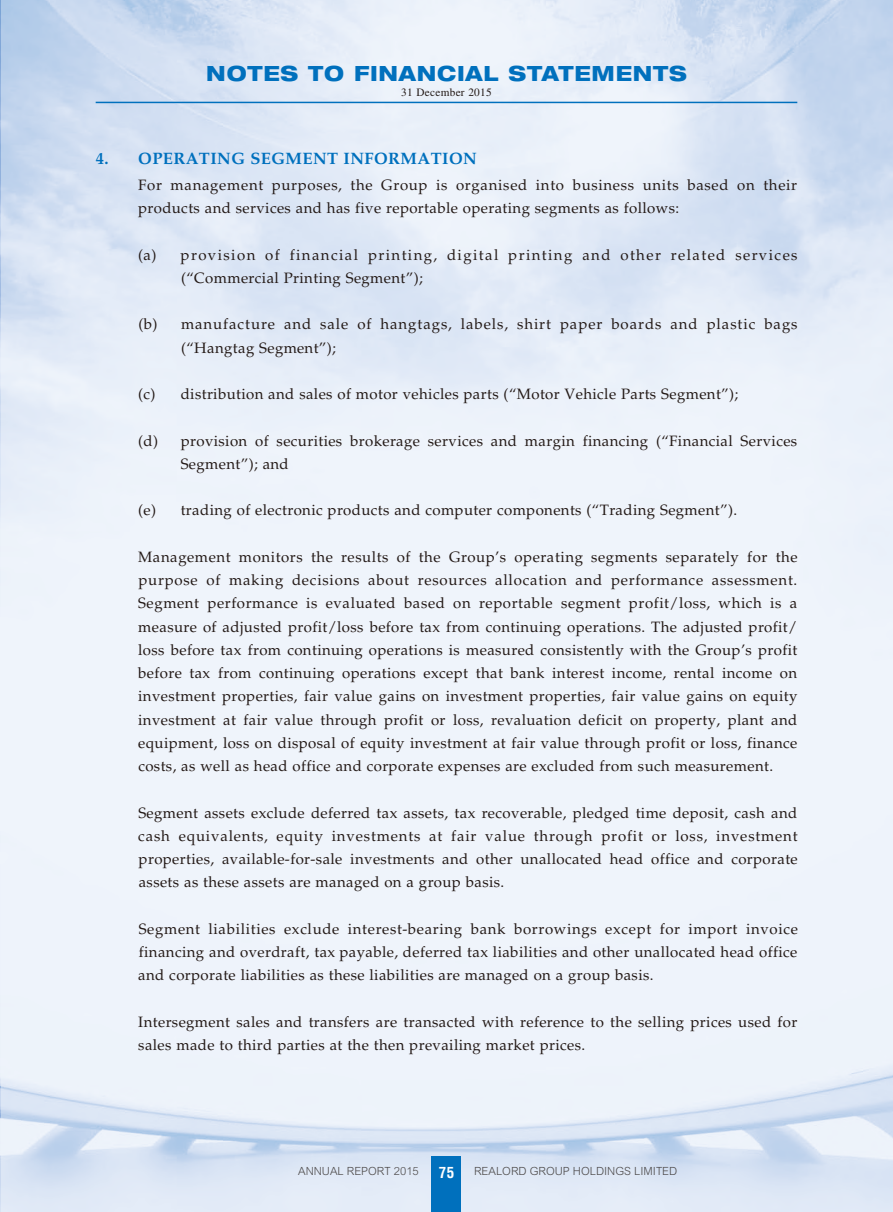
<style>
.page{position:relative;width:893px;height:1212px;background:#fff}
.page>*{position:absolute;margin:0;border:0;box-sizing:border-box;transform-origin:0 0}
.t1{font:800 expanded 21px "Helvetica Neue LT Std";letter-spacing:.04em;color:#0070bd;scale:.95 1}
.t2{font:700 16.5px "Palatino LT Std";letter-spacing:.025em;color:#0070bd}
.t3{font:15px/23.2px "Palatino LT Std";letter-spacing:.025em;color:#231916;text-align:justify}
.t4{font:15px/23.2px "Palatino LT Std";letter-spacing:.045em;color:#231916}
.t5{font:15px/23.2px "Palatino LT Std";letter-spacing:.095em;color:#231916}
.t6{font:15px/23.2px "Palatino LT Std";letter-spacing:.06em;color:#231916}
.t7{font:700 condensed 15px "Helvetica LT Std";color:#fff}
.t8{font:300 11.25px "Arial MT Std";color:#4d4a4a}
.t9{font:11.25px "Times LT Std";letter-spacing:.025em;color:#231916}
</style>
<div class="page">
<img style="left:0;top:0;width:893px;height:1212px">
<hr style="left:96px;top:102px;width:701px;height:1px;background:#0070bd">
<div style="left:432px;top:1157px;width:29px;height:55px;background:#0070bd"></div>
<h1 class="t1" style="left:206px;top:60px;width:507px">NOTES TO FINANCIAL STATEMENTS</h1>
<p class="t9" style="left:401px;top:86px;width:92px">31 December 2015</p>
<p class="t2" style="left:96px;top:148px;width:383px">4. OPERATING SEGMENT INFORMATION</p>
<p class="t4" style="left:138px;top:173px;width:661px">For management purposes, the Group is organised into business units based on their products and services and has five reportable operating segments as follows:</p>
<p class="t5" style="left:181px;top:243px;width:618px;text-indent:-43px">(a) provision of financial printing, digital printing and other related services (“Commercial Printing Segment”);</p>
<p class="t6" style="left:181px;top:313px;width:618px;text-indent:-43px">(b) manufacture and sale of hangtags, labels, shirt paper boards and plastic bags (“Hangtag Segment”);</p>
<p class="t3" style="left:138px;top:383px;width:602px">(c) distribution and sales of motor vehicles parts (“Motor Vehicle Parts Segment”);</p>
<p class="t3" style="left:181px;top:429px;width:618px;text-indent:-43px">(d) provision of securities brokerage services and margin financing (“Financial Services<br>Segment”); and</p>
<p class="t3" style="left:138px;top:499px;width:600px">(e) trading of electronic products and computer components (“Trading Segment”).</p>
<p class="t3" style="left:138px;top:545px;width:661px">Management monitors the results of the Group’s operating segments separately for the purpose of making decisions about resources allocation and performance assessment.<br>Segment performance is evaluated based on reportable segment profit/loss, which is a measure of adjusted profit/loss before tax from continuing operations. The adjusted profit/ loss before tax from continuing operations is measured consistently with the Group’s profit before tax from continuing operations except that bank interest income, rental income on investment properties, fair value gains on investment properties, fair value gains on equity investment at fair value through profit or loss, revaluation deficit on property, plant and equipment, loss on disposal of equity investment at fair value through profit or loss, finance costs, as well as head office and corporate expenses are excluded from such measurement.</p>
<p class="t3" style="left:138px;top:801px;width:661px">Segment assets exclude deferred tax assets, tax recoverable, pledged time deposit, cash and cash equivalents, equity investments at fair value through profit or loss, investment properties, available-for-sale investments and other unallocated head office and corporate assets as these assets are managed on a group basis.</p>
<p class="t3" style="left:138px;top:917px;width:661px">Segment liabilities exclude interest-bearing bank borrowings except for import invoice financing and overdraft, tax payable, deferred tax liabilities and other unallocated head office and corporate liabilities as these liabilities are managed on a group basis.</p>
<p class="t3" style="left:138px;top:1010px;width:661px">Intersegment sales and transfers are transacted with reference to the selling prices used for sales made to third parties at the then prevailing market prices.</p>
<p class="t7" style="left:439px;top:1163px;width:17px">75</p>
<p class="t8" style="left:298px;top:1164px;width:122px">ANNUAL REPORT 2015</p>
<p class="t8" style="left:474px;top:1164px;width:186px">REALORD GROUP HOLDINGS LI MITED</p>
</div>
